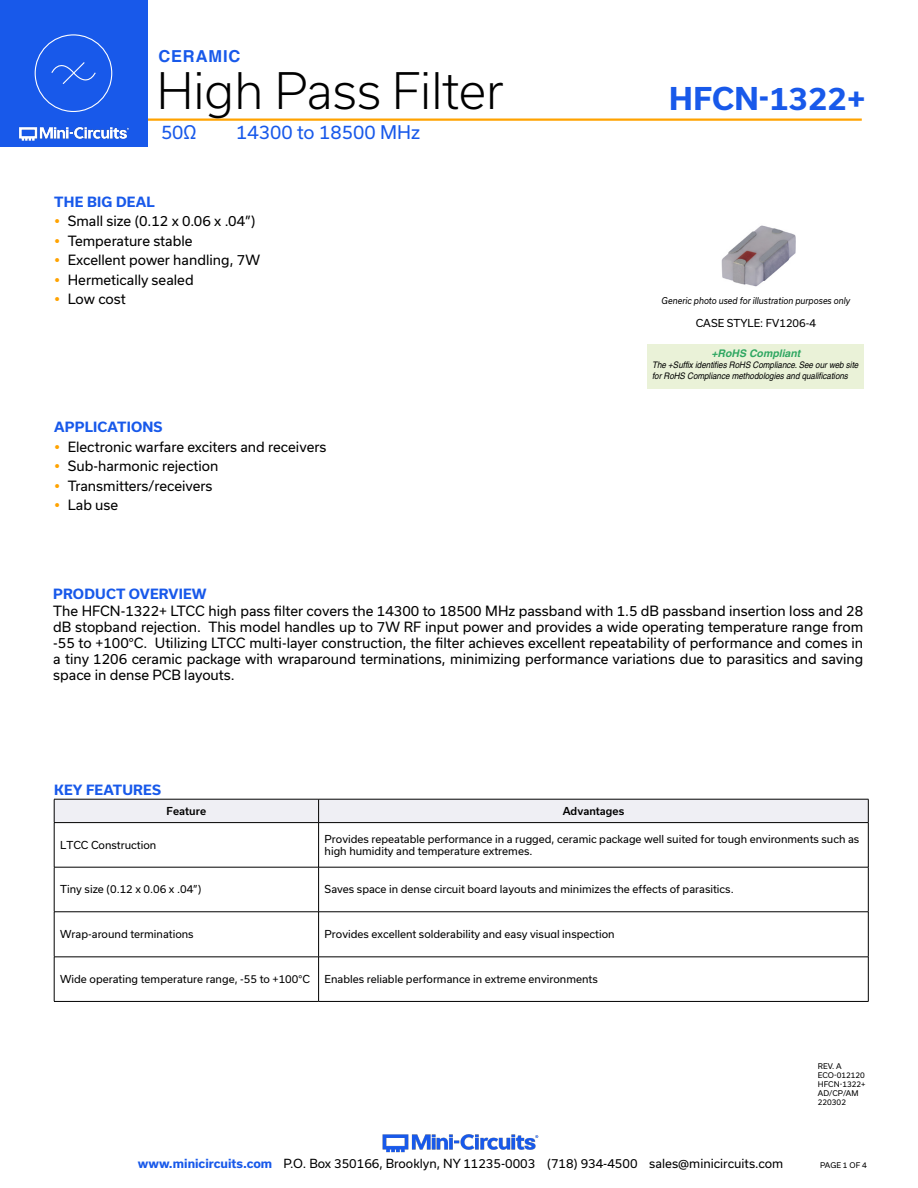
<style>
.page{position:relative;width:918px;height:1188px;background:#fff}
.page>*{position:absolute;margin:0;border:0;box-sizing:border-box;transform-origin:0 0}
.t1{font:300 48px "Usual";color:#000}
.t2{font:700 30px "Usual";letter-spacing:.005em;color:#1859ea}
.t3{font:18px "Usual";color:#1859ea}
.t4{font:700 16.5px "Helvetica";letter-spacing:.05em;color:#1859ea}
.t5{font:13.5px/19.5px "Usual";color:#000}
.t6{font:700 13.5px "Usual";letter-spacing:.015em;color:#1859ea}
.t7{font:12px "Usual";color:#000}
.t8{font:10.5px/12.6px "Usual";color:#000}
.t9{font:500 10.5px "Usual";color:#000}
.t10{font:italic 700 10.5px "Helvetica";color:rgb(0 148 68/.8)}
.t11{font:italic 9px/10.8px "Helvetica";letter-spacing:-.005em;color:#000;scale:.9 1}
.t12{font:italic 9px "Usual";color:#000;scale:.9 1}
.t13{font:7.5px/9px "Usual";color:#000}
.s1{font-weight:700;color:#1859ea}
</style>
<div class="page">
<hr style="left:129px;top:118px;width:733px;height:3px;background:#ffa300">
<div style="left:0;top:0;width:147px;height:147px;background:#1859ea"></div>
<hr style="left:917px;top:0;width:1px;height:147px;background:#1859ea">
<img style="left:19px;top:126px;width:110px;height:15px">
<div style="left:35px;top:34px;width:77px;height:78px;border:1px solid #fff;border-radius:50%"></div>
<svg style="left:51px;top:62px;width:45px;height:22px"></svg>
<img style="left:382px;top:1134px;width:157px;height:19px">
<div style="left:54px;top:799px;width:815px;height:24px;background:#efeff4"></div>
<hr style="left:54px;top:822px;width:265px;height:1px;background:#000">
<hr style="left:54px;top:823px;width:1px;height:44px;background:#000">
<hr style="left:319px;top:822px;width:549px;height:1px;background:#000">
<hr style="left:318px;top:823px;width:1px;height:44px;background:#000">
<hr style="left:868px;top:823px;width:1px;height:44px;background:#000">
<hr style="left:54px;top:867px;width:265px;height:1px;background:#000">
<hr style="left:54px;top:867px;width:1px;height:45px;background:#000">
<hr style="left:319px;top:867px;width:549px;height:1px;background:#000">
<hr style="left:318px;top:867px;width:1px;height:45px;background:#000">
<hr style="left:868px;top:867px;width:1px;height:45px;background:#000">
<hr style="left:54px;top:912px;width:265px;height:1px;background:#000">
<hr style="left:54px;top:912px;width:1px;height:45px;background:#000">
<hr style="left:319px;top:912px;width:549px;height:1px;background:#000">
<hr style="left:318px;top:912px;width:1px;height:45px;background:#000">
<hr style="left:868px;top:912px;width:1px;height:45px;background:#000">
<hr style="left:54px;top:957px;width:265px;height:1px;background:#000">
<hr style="left:54px;top:957px;width:1px;height:44px;background:#000">
<hr style="left:319px;top:957px;width:549px;height:1px;background:#000">
<hr style="left:318px;top:957px;width:1px;height:44px;background:#000">
<hr style="left:868px;top:957px;width:1px;height:44px;background:#000">
<hr style="left:54px;top:1001px;width:265px;height:1px;background:#000">
<hr style="left:319px;top:1001px;width:549px;height:1px;background:#000">
<div style="left:648px;top:344px;width:216px;height:45px;background:#eaf2d8"></div>
<img style="left:721px;top:225px;width:75px;height:62px">
<p class="t4" style="left:158px;top:46px;width:83px">CERAMIC</p>
<h1 class="t1" style="left:157px;top:63px;width:348px">High Pass Filter</h1>
<h3 class="t3" style="left:161px;top:122px;width:37px">50Ω</h3>
<h3 class="t3" style="left:236px;top:122px;width:185px">14300 to 18500 MHz</h3>
<p class="t6" style="left:54px;top:194px;width:102px">THE BIG DEAL</p>
<p class="t5" style="left:68px;top:212px;width:194px">Small size (0.12 x 0.06 x .04”)<br>Temperature stable<br>Excellent power handling, 7W<br>Hermetically sealed<br>Low cost</p>
<p class="t6" style="left:54px;top:420px;width:110px">APPLICATIONS</p>
<p class="t5" style="left:68px;top:437px;width:260px">Electronic warfare exciters and receivers<br>Sub-harmonic rejection<br>Transmitters/receivers<br>Lab use</p>
<h2 class="t2" style="left:669px;top:81px;width:198px">HFCN-1322+</h2>
<p class="t12" style="left:662px;top:295px;width:211px">Generic photo used for illustration purposes only</p>
<p class="t8" style="left:696px;top:317px;width:122px">CASE STYLE: FV1206-4</p>
<p class="t10" style="left:711px;top:347px;width:90px">+RoHS Compliant</p>
<p class="t11" style="left:652px;top:360px;width:231px">The +Suffix identifies RoHS Compliance. See our web site for RoHS Compliance methodologies and qualifications</p>
<p class="t6" style="left:53px;top:586px;width:155px">PRODUCT OVERVIEW</p>
<p class="t5" style="left:53px;top:602px;width:812px;line-height:16.2px;text-align:justify">The HFCN-1322+ LTCC high pass filter covers the 14300 to 18500 MHz passband with 1.5 dB passband insertion loss and 28 dB stopband rejection. This model handles up to 7W RF input power and provides a wide operating temperature range from -55 to +100°C. Utilizing LTCC multi-layer construction, the filter achieves excellent repeatability of performance and comes in a tiny 1206 ceramic package with wraparound terminations, minimizing performance variations due to parasitics and saving space in dense PCB layouts.</p>
<p class="t6" style="left:54px;top:782px;width:108px">KEY FEATURES</p>
<p class="t9" style="left:167px;top:805px;width:41px">Feature</p>
<p class="t9" style="left:563px;top:805px;width:63px">Advantages</p>
<p class="t8" style="left:60px;top:839px;width:98px">LTCC Construction</p>
<p class="t8" style="left:325px;top:832px;width:536px">Provides repeatable performance in a rugged, ceramic package well suited for tough environments such as high humidity and temperature extremes.</p>
<p class="t8" style="left:60px;top:883px;width:143px">Tiny size (0.12 x 0.06 x .04”)</p>
<p class="t8" style="left:325px;top:883px;width:411px">Saves space in dense circuit board layouts and minimizes the effects of parasitics.</p>
<p class="t8" style="left:60px;top:928px;width:135px">Wrap-around terminations</p>
<p class="t8" style="left:325px;top:928px;width:292px">Provides excellent solderability and easy visual inspection</p>
<p class="t8" style="left:60px;top:973px;width:251px">Wide operating temperature range, -55 to +100°C</p>
<p class="t8" style="left:325px;top:973px;width:275px">Enables reliable performance in extreme environments</p>
<p class="t13" style="left:818px;top:1062px;width:49px">REV. A<br>ECO-012120<br>HFCN-1322+<br>AD/CP/AM<br>220302</p>
<p class="t7" style="left:138px;top:1157px;width:647px"><span class="s1">www.minicircuits.com</span> P.O. Box 350166, Brooklyn, NY 11235-0003 (718) 934-4500 sales@minicircuits.com</p>
<p class="t13" style="left:820px;top:1161px;width:48px">PAGE 1 OF 4</p>
</div>
